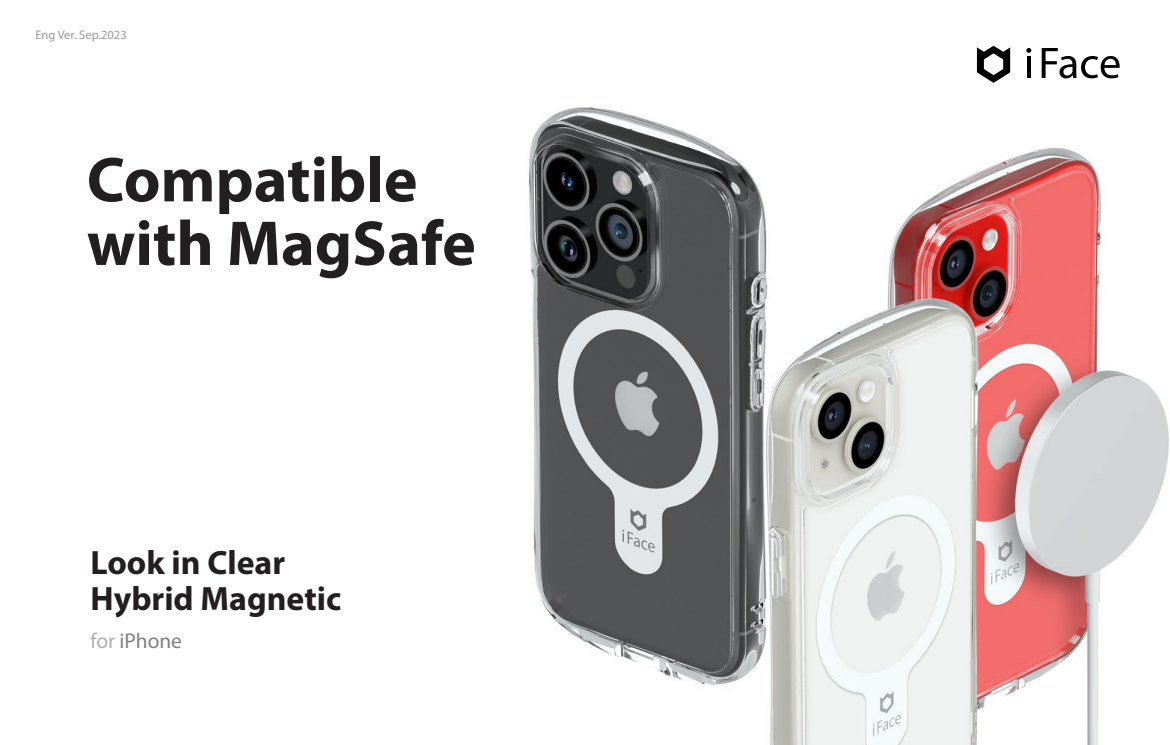
<style>
.page{position:relative;width:1170px;height:745px;background:#fff}
.page>*{position:absolute;margin:0;border:0;box-sizing:border-box;transform-origin:0 0}
.t1{font:700 63.88px/63.5px "Myriad Pro";color:#221f20}
.t2{font:700 33.75px/36.2px "Myriad Pro";color:#231f20}
.t3{font:21.38px "Myriad Pro";color:#808080}
.t4{font:12.5px "Myriad Pro";color:#989a9d}
.s1{color:#adafb1}
</style>
<div class="page">
<img style="left:528px;top:45px;width:641px;height:699px">
<svg style="left:976px;top:46px;width:34px;height:37px"></svg>
<svg style="left:1026px;top:48px;width:5px;height:5px"></svg>
<svg style="left:1026px;top:56px;width:4px;height:22px"></svg>
<svg style="left:1041px;top:48px;width:78px;height:30px"></svg>
<p class="t4" style="left:35px;top:27px;width:93px">Eng Ver. Sep.2023</p>
<h1 class="t1" style="left:87px;top:146px;width:390px">Compatible with MagSafe</h1>
<p class="t2" style="left:90px;top:542px;width:252px">Look in Clear<br>Hybrid Magnetic</p>
<p class="t3" style="left:90px;top:626px;width:93px"><span class="s1">for</span> iPhone</p>
</div>
